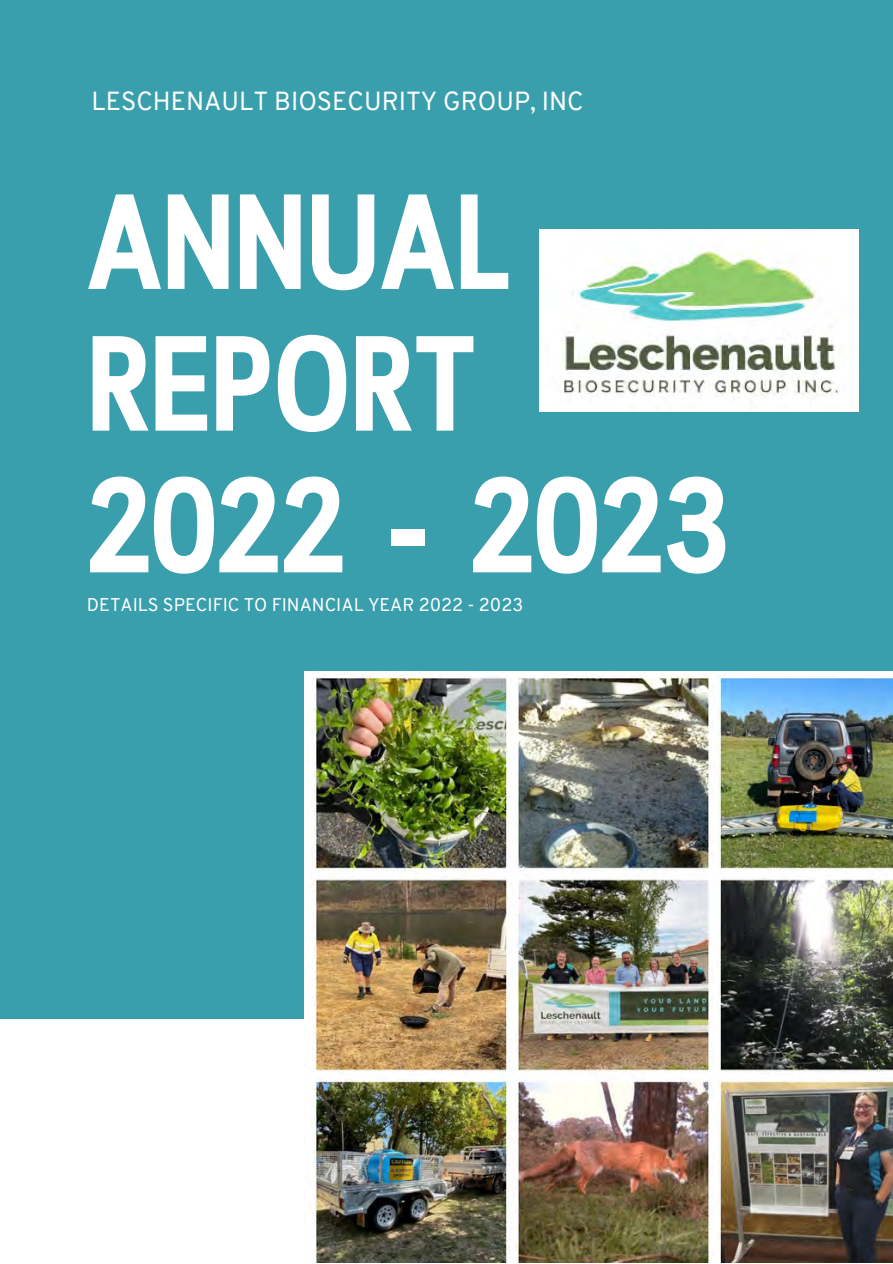
<style>
.page{position:relative;width:893px;height:1264px;background:#fff}
.page>*{position:absolute;margin:0;border:0;box-sizing:border-box;transform-origin:0 0}
.t1{font:700 134.85px "Cloud Cond";color:#fff}
.t2{font:25.5px "Overpass";color:#fff}
.t3{font:18px "Overpass";color:#fff}
</style>
<div class="page">
<div style="left:0;top:0;width:892px;height:1262px;background:#399fad"></div>
<div style="left:0;top:1019px;width:724px;height:243px;background:#fff"></div>
<img style="left:305px;top:671px;width:587px;height:591px">
<img style="left:539px;top:230px;width:318px;height:182px">
<p class="t2" style="left:92px;top:91px;width:493px">LESCHENAULT BIOSECURITY GROUP, INC</p>
<p class="t1" style="left:87px;top:190px;width:426px">ANNUAL</p>
<p class="t1" style="left:87px;top:332px;width:391px">REPORT</p>
<p class="t1" style="left:87px;top:474px;width:643px">2022 - 2023</p>
<p class="t3" style="left:87px;top:597px;width:438px">DETAILS SPECIFIC TO FINANCIAL YEAR 2022 - 2023</p>
</div>
